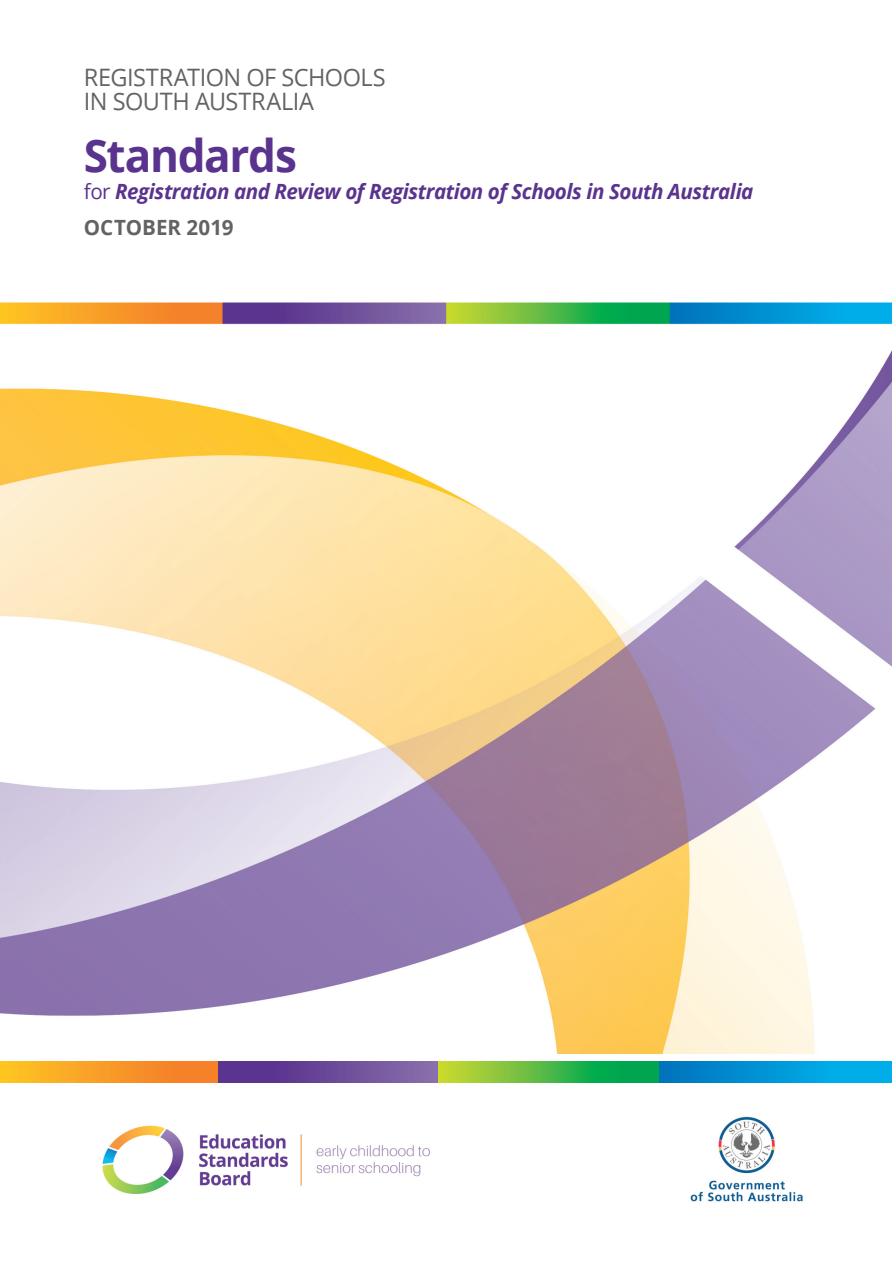
<style>
.page{position:relative;width:893px;height:1263px;background:#fff}
.page>*{position:absolute;margin:0;border:0;box-sizing:border-box;transform-origin:0 0}
.t1{font:700 45px "Open Sans";letter-spacing:-.03em;color:#5a338e}
.t2{font:24px/24px "Open Sans";letter-spacing:-.02em;color:#636366}
.t3{font:italic 700 21px/35.5px "Open Sans";letter-spacing:-.025em;color:#5a338e}
.s1{font-weight:400;font-style:normal}
.s2{font-style:normal;color:#636366}
</style>
<div class="page">
<div style="left:0;top:1062px;width:219px;height:21px;background:linear-gradient(to right,#fec323,#f3762b)"></div>
<div style="left:219px;top:1062px;width:220px;height:21px;background:linear-gradient(to right,#522889,#866da9)"></div>
<svg style="left:439px;top:1062px;width:220px;height:21px;background:#50b944"></svg>
<div style="left:659px;top:1062px;width:233px;height:21px;background:linear-gradient(to right,#0075be,#00b8f0)"></div>
<img style="left:0;top:302px;width:892px;height:752px">
<img style="left:102px;top:1125px;width:328px;height:69px">
<img style="left:690px;top:1116px;width:113px;height:86px">
<p class="t2" style="left:84px;top:65px;width:303px">REGISTRATION OF SCHOOLS<br>IN SOUTH AUSTRALIA</p>
<h1 class="t1" style="left:84px;top:124px;width:215px">Standards</h1>
<p class="t3" style="left:84px;top:173px;width:671px"><span class="s1">for</span> Registration and Review of Registration of Schools in South Australia<br><span class="s2">OCTOBER 2019</span></p>
</div>
